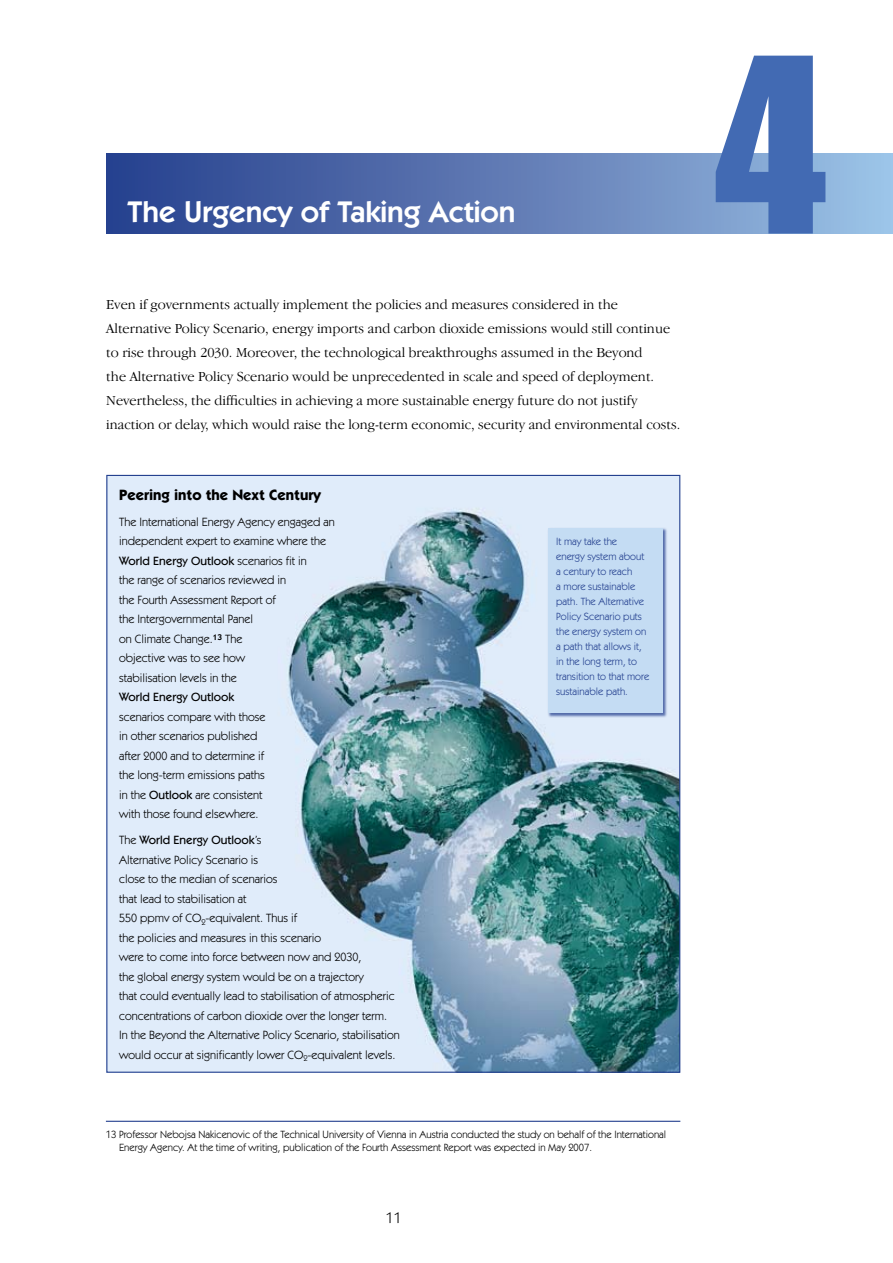
<style>
.page{position:relative;width:893px;height:1263px;background:#fff}
.page>*{position:absolute;margin:0;border:0;box-sizing:border-box;transform-origin:0 0}
.t1{font:225px "Impact";color:#426ab3}
.t2{font:600 30px "Itc Kabel";color:#fff}
.t3{font:700 15px "Itc Kabel";color:#000}
.t4{font:15px "Itc Kabel";color:#000}
.t5{font:300 14.25px/24px "Garamond IT Cby BT";color:#000}
.t6{font:12px/19.5px "Itc Kabel";color:#000}
.t7{font:500 12px "Itc Kabel";color:#000}
.t8{font:10.5px/13.5px "Itc Kabel";color:#000}
.t9{font:10.5px/15px "Itc Kabel";color:#24408f}
.s1{font-weight:500}
</style>
<div class="page">
<img style="left:108px;top:477px;width:570px;height:594px">
<div style="left:106px;top:153px;width:787px;height:81px;background:linear-gradient(to right,#253c8a,#9bbfe3)"></div>
<hr style="left:106px;top:1121px;width:574px;height:1px;background:#24408f">
<div style="left:546px;top:527px;width:122px;height:191px;background:#24408f;opacity:.75"></div>
<div style="left:548px;top:528px;width:114px;height:185px;background:#c4dcf3"></div>
<h2 class="t2" style="left:128px;top:194px;width:389px">The Urgency of Taking Action</h2>
<p class="t5" style="left:106px;top:292px;width:575px">Even if governments actually implement the policies and measures considered in the Alternative Policy Scenario, energy imports and carbon dioxide emissions would still continue to rise through 2030. Moreover, the technological breakthroughs assumed in the Beyond<br>the Alternative Policy Scenario would be unprecedented in scale and speed of deployment.<br>Nevertheless, the difficulties in achieving a more sustainable energy future do not justify inaction or delay, which would raise the long-term economic, security and environmental costs.</p>
<p class="t3" style="left:119px;top:485px;width:203px">Peering into the Next Century</p>
<p class="t6" style="left:119px;top:512px;width:217px">The International Energy Agency engaged an independent expert to examine where the<br><span class="s1">World Energy Outlook</span> scenarios fit in<br>the range of scenarios reviewed in<br>the Fourth Assessment Report of<br>the Intergovernmental Panel<br>on Climate Change.<sup>13</sup> The<br>objective was to see how<br>stabilisation levels in the</p>
<p class="t7" style="left:119px;top:690px;width:117px">World Energy Outlook</p>
<p class="t6" style="left:119px;top:707px;width:148px">scenarios compare with those in other scenarios published after 2000 and to determine if the long-term emissions paths in the <span class="s1">Outlook</span> are consistent with those found elsewhere.</p>
<p class="t6" style="left:119px;top:830px;width:282px">The <span class="s1">World Energy Outlook</span>’s<br>Alternative Policy Scenario is<br>close to the median of scenarios<br>that lead to stabilisation at<br>550 ppmv of CO<sub>2</sub>-equivalent. Thus if<br>the policies and measures in this scenario<br>were to come into force between now and 2030,<br>the global energy system would be on a trajectory<br>that could eventually lead to stabilisation of atmospheric concentrations of carbon dioxide over the longer term.<br>In the Beyond the Alternative Policy Scenario, stabilisation would occur at significantly lower CO<sub>2</sub>-equivalent levels.</p>
<p class="t9" style="left:556px;top:533px;width:95px">It may take the<br>energy system about a century to reach<br>a more sustainable path. The Alternative<br>Policy Scenario puts the energy system on a path that allows it, in the long term, to transition to that more sustainable path.</p>
<p class="t8" style="left:119px;top:1127px;width:549px;text-indent:-13px">13 Professor Nebojsa Nakicenovic of the Technical University of Vienna in Austria conducted the study on behalf of the International<br>Energy Agency. At the time of writing, publication of the Fourth Assessment Report was expected in May 2007.</p>
<p class="t4" style="left:386px;top:1209px;width:17px">11</p>
<h1 class="t1" style="left:714px;top:6px;width:114px">4</h1>
</div>
